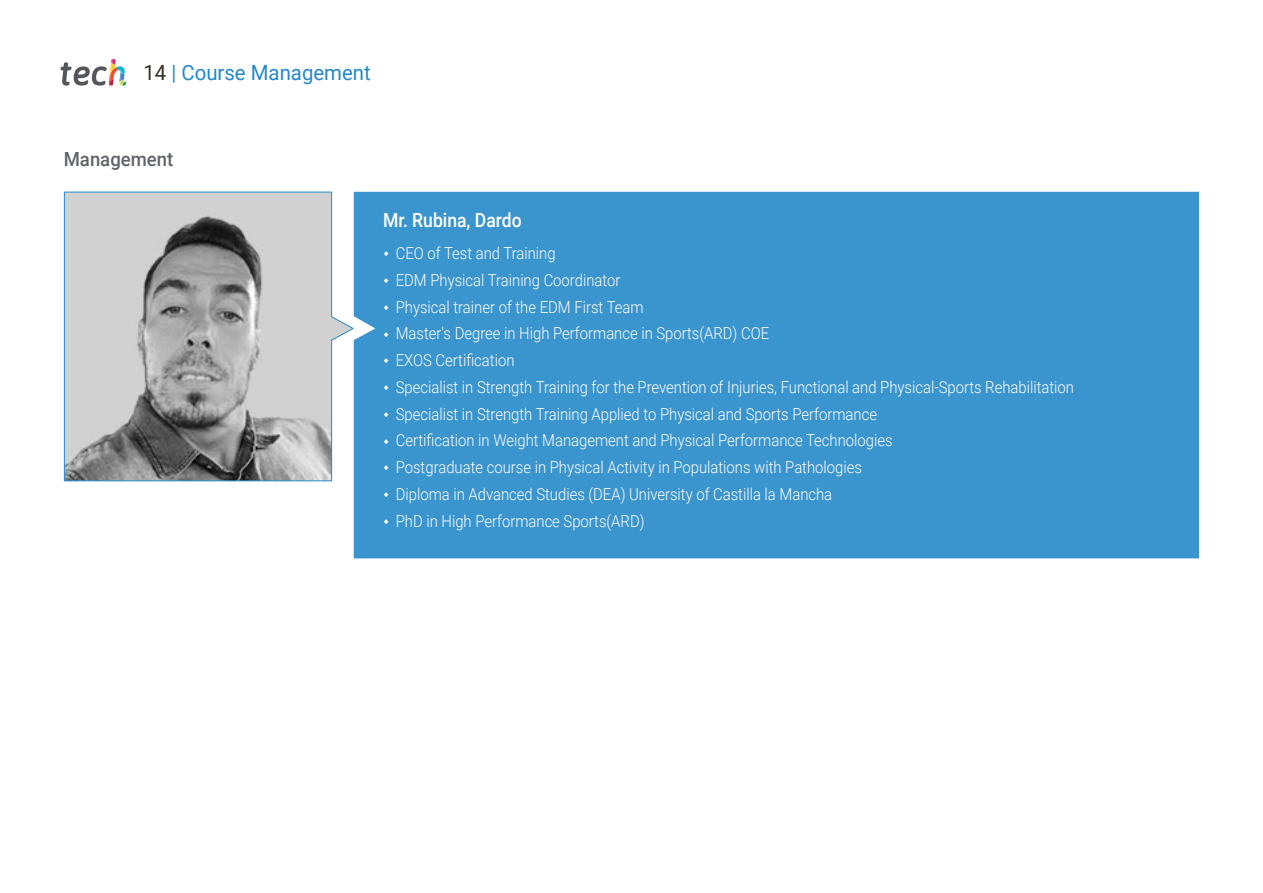
<style>
.page{position:relative;width:1263px;height:893px;background:#fff}
.page>*{position:absolute;margin:0;border:0;box-sizing:border-box;transform-origin:0 0}
.t1{font:21px "Roboto";color:#2488c9}
.t2{font:500 19.5px "Roboto";color:#fff;scale:.9 1}
.t3{font:500 19.5px "Roboto";color:#61646a;scale:.95 1}
.t4{font:300 16.5px/26.7px "Roboto";color:#fff;scale:.9 1}
.s1{color:#312e20}
</style>
<div class="page">
<svg style="left:61px;top:59px;width:65px;height:27px"></svg>
<div style="left:354px;top:192px;width:845px;height:366px;background:#3a94ce"></div>
<svg style="left:64px;top:192px;width:290px;height:289px;background:#afb3b5"></svg>
<svg style="left:384px;top:252px;width:4px;height:5px"></svg>
<svg style="left:384px;top:278px;width:4px;height:5px"></svg>
<svg style="left:384px;top:305px;width:4px;height:5px"></svg>
<svg style="left:384px;top:332px;width:4px;height:5px"></svg>
<svg style="left:384px;top:359px;width:4px;height:5px"></svg>
<svg style="left:384px;top:385px;width:4px;height:5px"></svg>
<svg style="left:384px;top:412px;width:4px;height:5px"></svg>
<svg style="left:384px;top:439px;width:4px;height:5px"></svg>
<svg style="left:384px;top:466px;width:4px;height:5px"></svg>
<svg style="left:384px;top:492px;width:4px;height:5px"></svg>
<svg style="left:384px;top:519px;width:4px;height:5px"></svg>
<p class="t1" style="left:144px;top:57px;width:229px"><span class="s1">14</span> | Course Management</p>
<p class="t3" style="left:64px;top:146px;width:117px">Management</p>
<p class="t2" style="left:383px;top:207px;width:156px">Mr. Rubina, Dardo</p>
<p class="t4" style="left:396px;top:239px;width:755px">CEO of Test and Training<br>EDM Physical Training Coordinator<br>Physical trainer of the EDM First Team<br>Master's Degree in High Performance in Sports(ARD) COE<br>EXOS Certification<br>Specialist in Strength Training for the Prevention of Injuries, Functional and Physical-Sports Rehabilitation Specialist in Strength Training Applied to Physical and Sports Performance<br>Certification in Weight Management and Physical Performance Technologies<br>Postgraduate course in Physical Activity in Populations with Pathologies<br>Diploma in Advanced Studies (DEA) University of Castilla la Mancha<br>PhD in High Performance Sports(ARD)</p>
</div>
